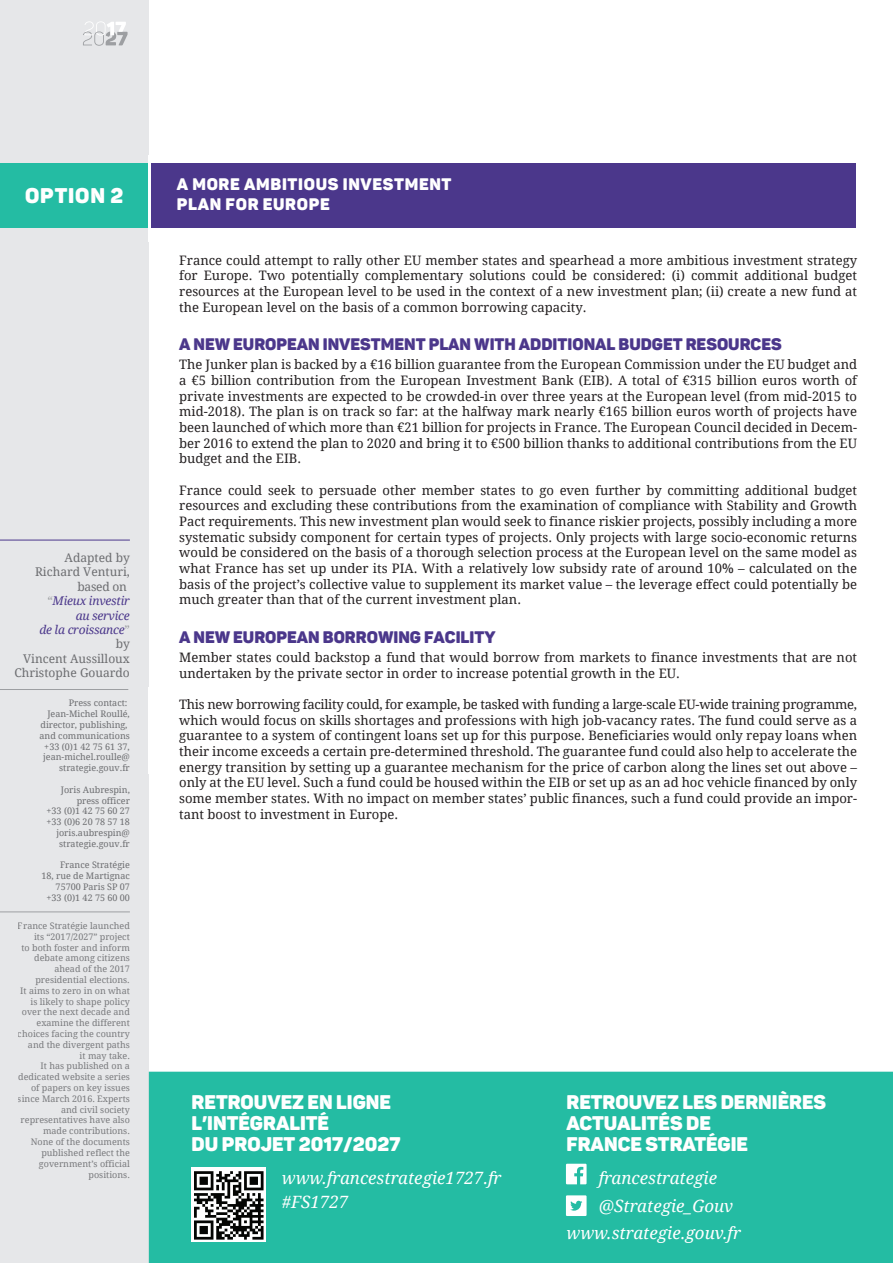
<style>
.page{position:relative;width:893px;height:1263px;background:#fff}
.page>*{position:absolute;margin:0;border:0;box-sizing:border-box;transform-origin:0 0}
.t1{font:21px "Panton Black Caps";letter-spacing:.04em;color:#fff}
.t2{font:19.5px/21px "Panton Black Caps";color:#fff}
.t3{font:italic 16.95px/27.9px "Droid Serif";color:#fff}
.t4{font:16.5px "Panton Black Caps";color:#4b378b}
.t5{font:16.5px "Panton Black Caps";letter-spacing:.04em;color:#fff}
.t6{font:13.05px/15.6px "Droid Serif";color:#231f20;text-align:justify}
.t7{font:12px/14.4px "Droid Serif";color:#6c6d70;text-align:right}
.t8{font:9px/10.8px "Droid Serif";color:#6c6d70;text-align:right}
.s1{color:#9d9fa2}
.s2{font-style:italic;color:#4b378b}
</style>
<div class="page">
<div style="left:149px;top:1072px;width:744px;height:191px;background:#24bca3"></div>
<div style="left:0;top:0;width:149px;height:1263px;background:#e6e7e9"></div>
<svg style="left:83px;top:21px;width:45px;height:25px"></svg>
<svg style="left:566px;top:1164px;width:21px;height:20px"></svg>
<svg style="left:566px;top:1195px;width:21px;height:21px"></svg>
<img style="left:192px;top:1168px;width:73px;height:74px">
<hr style="left:0;top:540px;width:130px;height:1px;background:#4b378b">
<hr style="left:0;top:911px;width:130px;height:1px;background:#9d9fa2">
<div style="left:0;top:164px;width:856px;height:64px;background:#4b378b"></div>
<div style="left:0;top:164px;width:148px;height:64px;background:#24bca3"></div>
<hr style="left:148px;top:687px;width:3px;height:87px;background:#fff">
<hr style="left:148px;top:155px;width:3px;height:87px;background:#fff">
<hr style="left:0;top:689px;width:128px;height:1px;background:#9d9fa2">
<h1 class="t1" style="left:25px;top:182px;width:100px">OPTION 2</h1>
<p class="t7" style="left:14px;top:550px;width:117px">Adapted by<br>Richard Venturi, based on<br><span class="s1">“</span><span class="s2">Mieux investir<br>au service<br>de la croissance</span><span class="s1">”<br></span>by<br>Vincent Aussilloux<br>Christophe Gouardo</p>
<p class="t8" style="left:40px;top:697px;width:92px">Press contact:<br>Jean-Michel Roullé, director, publishing, and communications +33 (0)1 42 75 61 37, jean-michel.roulle@ strategie.gouv.fr</p>
<p class="t8" style="left:47px;top:784px;width:85px">Joris Aubrespin, press officer<br>+33 (0)1 42 75 60 27 +33 (0)6 20 78 57 18 joris.aubrespin@ strategie.gouv.fr</p>
<p class="t8" style="left:42px;top:859px;width:90px">France Stratégie<br>18, rue de Martignac<br>75700 Paris SP 07 +33 (0)1 42 75 60 00</p>
<p class="t8" style="left:18px;top:920px;width:114px">France Stratégie launched its “2017/2027” project<br>to both foster and inform debate among citizens ahead of the 2017 presidential elections.<br>It aims to zero in on what is likely to shape policy over the next decade and examine the different choices facing the country and the divergent paths<br>it may take.<br>It has published on a dedicated website a series of papers on key issues since March 2016. Experts and civil society representatives have also made contributions.<br>None of the documents published reflect the government’s official positions.</p>
<p class="t5" style="left:177px;top:174px;width:276px">A MORE AMBITIOUS INVESTMENT</p>
<p class="t5" style="left:177px;top:193px;width:155px">PLAN FOR EUROPE</p>
<p class="t6" style="left:179px;top:252px;width:679px">France could attempt to rally other EU member states and spearhead a more ambitious investment strategy for Europe. Two potentially complementary solutions could be considered: (i) commit additional budget resources at the European level to be used in the context of a new investment plan; (ii) create a new fund at the European level on the basis of a common borrowing capacity.</p>
<p class="t4" style="left:179px;top:333px;width:604px">A NEW EUROPEAN INVESTMENT PLAN WITH ADDITIONAL BUDGET RESOURCES</p>
<p class="t6" style="left:179px;top:357px;width:679px">The Junker plan is backed by a €16 billion guarantee from the European Commission under the EU budget and a €5 billion contribution from the European Investment Bank (EIB). A total of €315 billion euros worth of private investments are expected to be crowded-in over three years at the European level (from mid-2015 to mid-2018). The plan is on track so far: at the halfway mark nearly €165 billion euros worth of projects have been launched of which more than €21 billion for projects in France. The European Council decided in Decem&shy;ber 2016 to extend the plan to 2020 and bring it to €500 billion thanks to additional contributions from the EU budget and the EIB.</p>
<p class="t6" style="left:179px;top:482px;width:679px">France could seek to persuade other member states to go even further by committing additional budget resources and excluding these contributions from the examination of compliance with Stability and Growth Pact requirements. This new investment plan would seek to finance riskier projects, possibly including a more systematic subsidy component for certain types of projects. Only projects with large socio-economic returns would be considered on the basis of a thorough selection process at the European level on the same model as what France has set up under its PIA. With a relatively low subsidy rate of around 10% – calculated on the basis of the project’s collective value to supplement its market value – the leverage effect could potentially be much greater than that of the current investment plan.</p>
<p class="t4" style="left:179px;top:626px;width:318px">A NEW EUROPEAN BORROWING FACILITY</p>
<p class="t6" style="left:179px;top:649px;width:679px">Member states could backstop a fund that would borrow from markets to finance investments that are not undertaken by the private sector in order to increase potential growth in the EU.</p>
<p class="t6" style="left:179px;top:696px;width:679px">This new borrowing facility could, for example, be tasked with funding a large-scale EU-wide training programme, which would focus on skills shortages and professions with high job-vacancy rates. The fund could serve as a guarantee to a system of contingent loans set up for this purpose. Beneficiaries would only repay loans when their income exceeds a certain pre-determined threshold. The guarantee fund could also help to accelerate the energy transition by setting up a guarantee mechanism for the price of carbon along the lines set out above – only at the EU level. Such a fund could be housed within the EIB or set up as an ad hoc vehicle financed by only some member states. With no impact on member states’ public finances, such a fund could provide an impor&shy;tant boost to investment in Europe.</p>
<h2 class="t2" style="left:192px;top:1091px;width:210px">RETROUVEZ EN LIGNE<br>L’INTÉGRALITÉ<br>DU PROJET 2017/2027</h2>
<p class="t3" style="left:282px;top:1165px;width:221px;line-height:24px">www.francestrategie1727.fr #FS1727</p>
<h2 class="t2" style="left:566px;top:1091px;width:261px">RETROUVEZ LES DERNIÈRES<br>ACTUALITÉS DE<br>FRANCE STRATÉGIE</h2>
<p class="t3" style="left:599px;top:1164px;width:136px">francestrategie @Strategie_Gouv</p>
<p class="t3" style="left:566px;top:1218px;width:176px">www.strategie.gouv.fr</p>
</div>
